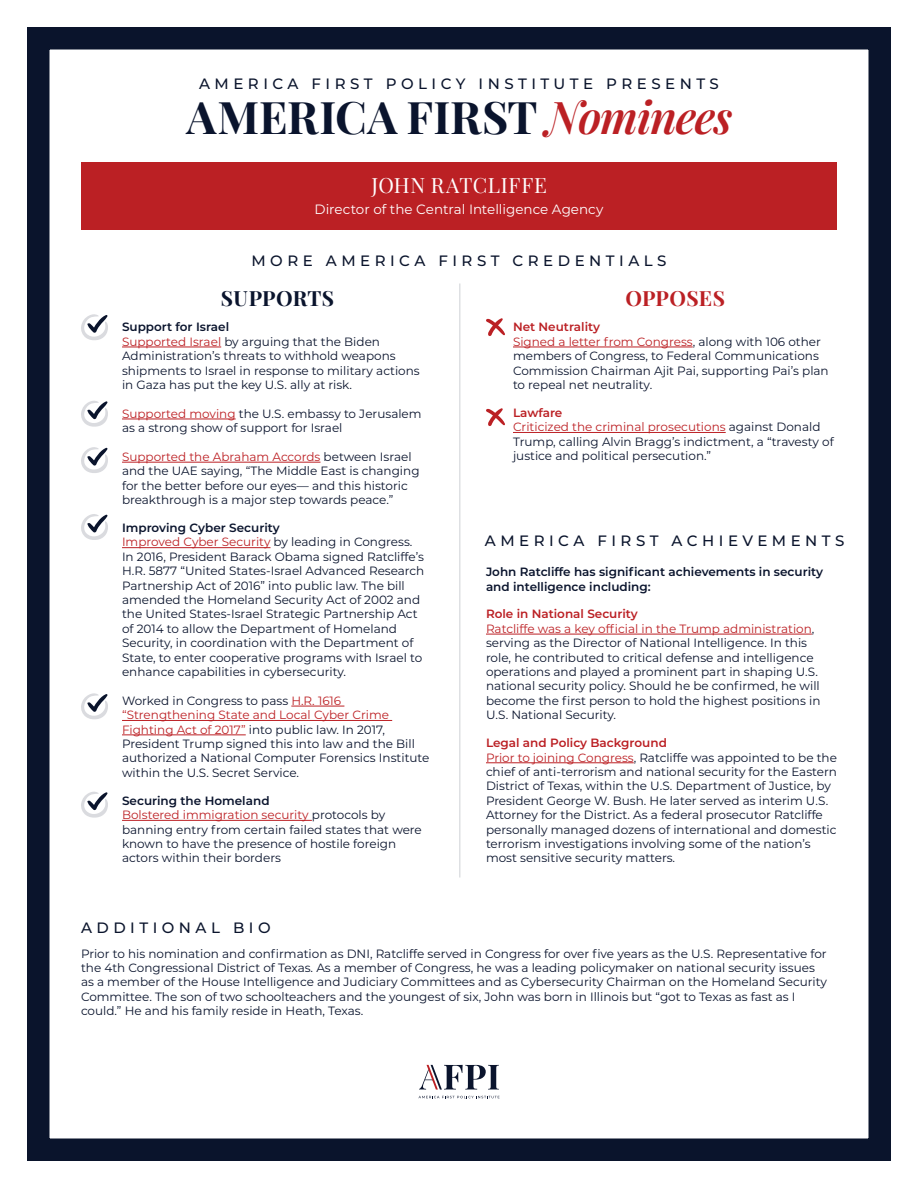
<style>
.page{position:relative;width:918px;height:1188px;background:#fff}
.page>*{position:absolute;margin:0;border:0;box-sizing:border-box;transform-origin:0 0}
.t1{font:700 45px "Playfair Display";color:#0a142d}
.t2{font:21px "Playfair Display";letter-spacing:.03em;color:#fff}
.t3{font:700 21px "Playfair Display";letter-spacing:.015em;color:#0a142d}
.t4{font:700 21px "Playfair Display";letter-spacing:.015em;color:#bb2024}
.t5{font:500 15px "Montserrat";letter-spacing:.3em;color:#0a142c}
.t6{font:13.5px "Montserrat";color:#fff}
.t7{font:12px/14.4px "Montserrat";color:#0a142d}
.t8{font:600 12px/14.4px "Montserrat";color:#0a142d}
.s1{font-weight:400;font-style:italic;color:#bb2024}
.s2{font-weight:600}
.s3{color:#bc2024}
.s4{font-weight:600;color:#bb2024}
</style>
<div class="page">
<svg style="left:419px;top:1096px;width:81px;height:2px"></svg>
<svg style="left:419px;top:1065px;width:80px;height:25px"></svg>
<div style="left:27px;top:27px;width:864px;height:1134px;border:22px solid #0a142c"></div>
<div style="left:81px;top:162px;width:756px;height:68px;background:#bb2024"></div>
<hr style="left:122px;top:347px;width:99px;height:1px;background:#bc2024">
<hr style="left:122px;top:419px;width:114px;height:1px;background:#bc2024">
<hr style="left:122px;top:462px;width:198px;height:1px;background:#bc2024">
<hr style="left:122px;top:547px;width:149px;height:1px;background:#bc2024">
<hr style="left:291px;top:706px;width:53px;height:1px;background:#bc2024">
<hr style="left:122px;top:720px;width:270px;height:1px;background:#bc2024">
<hr style="left:122px;top:735px;width:124px;height:1px;background:#bc2024">
<hr style="left:122px;top:820px;width:190px;height:1px;background:#bc2024">
<hr style="left:513px;top:347px;width:180px;height:1px;background:#bc2024">
<hr style="left:513px;top:432px;width:213px;height:1px;background:#bc2024">
<svg style="left:81px;top:314px;width:27px;height:26px"></svg>
<svg style="left:81px;top:400px;width:27px;height:27px"></svg>
<svg style="left:81px;top:447px;width:27px;height:26px"></svg>
<svg style="left:81px;top:514px;width:27px;height:26px"></svg>
<svg style="left:81px;top:693px;width:27px;height:27px"></svg>
<svg style="left:81px;top:791px;width:27px;height:27px"></svg>
<svg style="left:486px;top:318px;width:19px;height:18px"></svg>
<svg style="left:486px;top:408px;width:19px;height:18px"></svg>
<hr style="left:459px;top:284px;width:1px;height:594px;background:#dee0e3">
<hr style="left:486px;top:634px;width:326px;height:1px;background:#bc2024">
<hr style="left:486px;top:762px;width:148px;height:1px;background:#bc2024">
<p class="t5" style="left:199px;top:74px;width:521px">AMERICA FIRST POLICY INSTITUTE PRESENTS</p>
<h1 class="t1" style="left:187px;top:81px;width:547px">AMERICA FIRST <span class="s1">Nominees</span></h1>
<h2 class="t2" style="left:372px;top:169px;width:177px">JOHN RATCLIFFE</h2>
<p class="t6" style="left:315px;top:200px;width:290px">Director of the Central Intelligence Agency</p>
<p class="t5" style="left:252px;top:250px;width:416px">MORE AMERICA FIRST CREDENTIALS</p>
<h2 class="t3" style="left:221px;top:282px;width:115px">SUPPORTS</h2>
<p class="t7" style="left:122px;top:319px;width:299px"><span class="s2">Support for Israel<br></span><span class="s3">Supported Israel</span> by arguing that the Biden Administration’s threats to withhold weapons shipments to Israel in response to military actions in Gaza has put the key U.S. ally at risk.</p>
<p class="t7" style="left:122px;top:406px;width:301px"><span class="s3">Supported moving</span> the U.S. embassy to Jerusalem as a strong show of support for Israel</p>
<p class="t7" style="left:122px;top:449px;width:299px"><span class="s3">Supported the Abraham Accords</span> between Israel and the UAE saying, “The Middle East is changing for the better before our eyes— and this historic breakthrough is a major step towards peace.”</p>
<p class="t7" style="left:122px;top:520px;width:304px"><span class="s2">Improving Cyber Security<br></span><span class="s3">Improved Cyber Security</span> by leading in Congress.<br>In 2016, President Barack Obama signed Ratcliffe’s H.R. 5877 “United States-Israel Advanced Research Partnership Act of 2016” into public law. The bill amended the Homeland Security Act of 2002 and the United States-Israel Strategic Partnership Act of 2014 to allow the Department of Homeland Security, in coordination with the Department of State, to enter cooperative programs with Israel to enhance capabilities in cybersecurity.</p>
<p class="t7" style="left:122px;top:693px;width:309px">Worked in Congress to pass <span class="s3">H.R. 1616 “Strengthening State and Local Cyber Crime Fighting Act of 2017”</span> into public law. In 2017, President Trump signed this into law and the Bill authorized a National Computer Forensics Institute within the U.S. Secret Service.</p>
<p class="t7" style="left:122px;top:793px;width:301px"><span class="s2">Securing the Homeland<br></span><span class="s3">Bolstered immigration security</span> protocols by banning entry from certain failed states that were known to have the presence of hostile foreign actors within their borders</p>
<p class="t5" style="left:81px;top:917px;width:191px">ADDITIONAL BIO</p>
<h2 class="t4" style="left:625px;top:282px;width:101px">OPPOSES</h2>
<p class="t7" style="left:513px;top:319px;width:317px"><span class="s4">Net Neutrality<br></span><span class="s3">Signed a letter from Congress</span>, along with 106 other members of Congress, to Federal Communications Commission Chairman Ajit Pai, supporting Pai’s plan to repeal net neutrality.</p>
<p class="t7" style="left:513px;top:405px;width:322px"><span class="s4">Lawfare<br></span><span class="s3">Criticized the criminal prosecutions</span> against Donald Trump, calling Alvin Bragg’s indictment, a “travesty of justice and political persecution.”</p>
<p class="t5" style="left:485px;top:530px;width:361px">AMERICA FIRST ACHIEVEMENTS</p>
<p class="t8" style="left:486px;top:564px;width:339px">John Ratcliffe has significant achievements in security and intelligence including:</p>
<p class="t7" style="left:486px;top:607px;width:336px"><span class="s4">Role in National Security<br></span><span class="s3">Ratcliffe was a key official in the Trump administration</span>, serving as the Director of National Intelligence. In this role, he contributed to critical defense and intelligence operations and played a prominent part in shaping U.S. national security policy. Should he be confirmed, he will become the first person to hold the highest positions in U.S. National Security.</p>
<p class="t7" style="left:486px;top:735px;width:352px"><span class="s4">Legal and Policy Background<br></span><span class="s3">Prior to joining Congress</span>, Ratcliffe was appointed to be the chief of anti-terrorism and national security for the Eastern District of Texas, within the U.S. Department of Justice, by President George W. Bush. He later served as interim U.S.<br>Attorney for the District. As a federal prosecutor Ratcliffe personally managed dozens of international and domestic terrorism investigations involving some of the nation’s most sensitive security matters.</p>
<p class="t7" style="left:81px;top:946px;width:748px">Prior to his nomination and confirmation as DNI, Ratcliffe served in Congress for over five years as the U.S. Representative for the 4th Congressional District of Texas. As a member of Congress, he was a leading policymaker on national security issues as a member of the House Intelligence and Judiciary Committees and as Cybersecurity Chairman on the Homeland Security Committee. The son of two schoolteachers and the youngest of six, John was born in Illinois but “got to Texas as fast as I could.” He and his family reside in Heath, Texas.</p>
</div>
